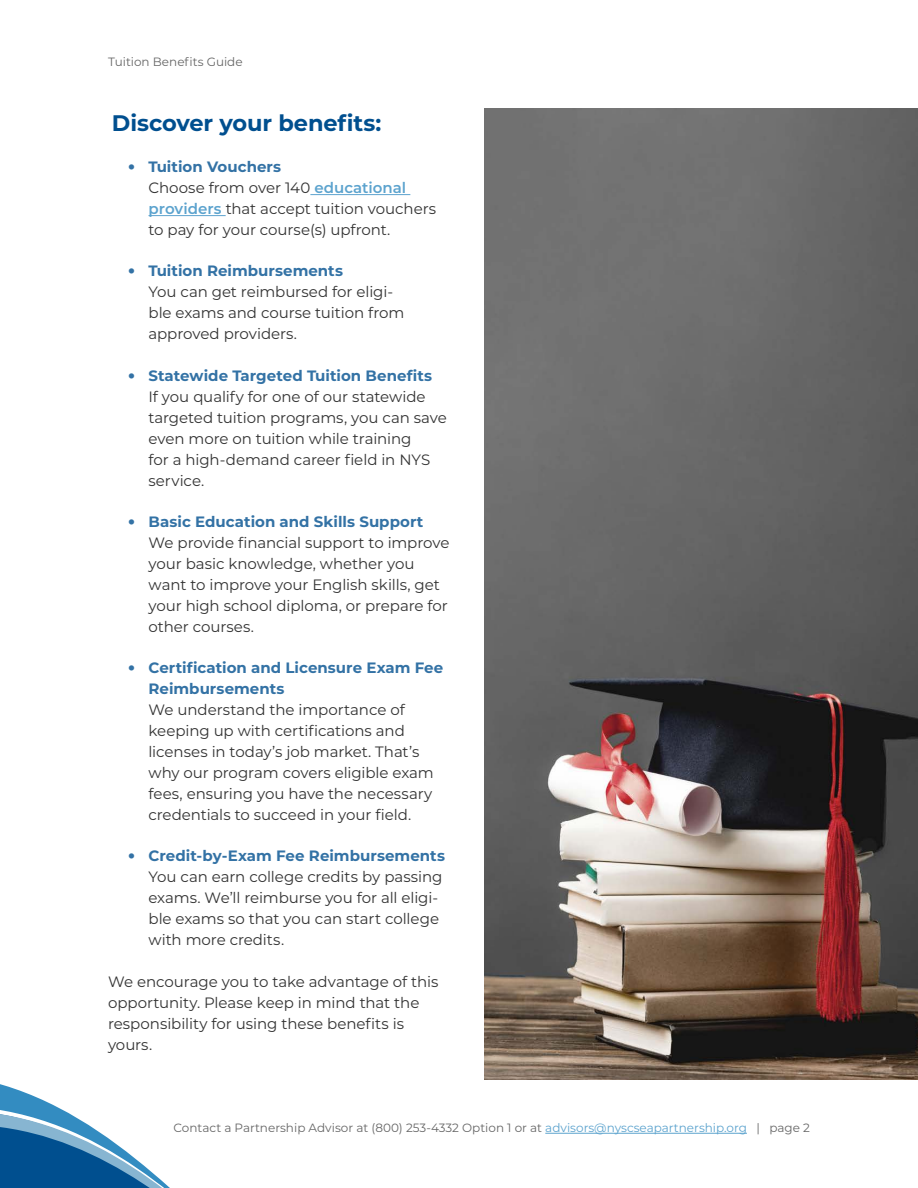
<style>
.page{position:relative;width:918px;height:1188px;background:#fff}
.page>*{position:absolute;margin:0;border:0;box-sizing:border-box;transform-origin:0 0}
.Body{font:700 22.5px "Montserrat";letter-spacing:-.005em;color:#004f8f}
.Body-2{font:15px/21px "Montserrat";letter-spacing:-.005em;color:#333}
.t1{font:12px "Montserrat";color:#666}
.s1{font-weight:800;font-size:18px;color:#3372a5}
.s2{font-weight:700;color:#3372a5}
.s3{font-weight:600;color:#5ca3ce}
.s4{color:#5ca3ce}
</style>
<div class="page">
<hr style="left:545px;top:1133px;width:202px;height:1px;background:#5ca3ce">
<svg style="left:0;top:1084px;width:170px;height:104px"></svg>
<hr style="left:310px;top:194px;width:100px;height:1px;background:#5ca3ce">
<hr style="left:148px;top:215px;width:78px;height:1px;background:#5ca3ce">
<img style="left:484px;top:108px;width:434px;height:972px">
<p class="t1" style="left:108px;top:53px;width:136px">Tuition Benefits Guide</p>
<p class="Body" style="left:112px;top:107px;width:271px">Discover your benefits:</p>
<p class="Body-2" style="left:148px;top:156px;width:289px;text-indent:-20px"><span class="s1">•</span> <span class="s2">Tuition Vouchers<br></span>Choose from over 140 <span class="s3">educational providers</span> that accept tuition vouchers to pay for your course(s) upfront.</p>
<p class="Body-2" style="left:148px;top:260px;width:257px;text-indent:-20px"><span class="s1">•</span> <span class="s2">Tuition Reimbursements<br></span>You can get reimbursed for eligi&shy;ble exams and course tuition from approved providers.</p>
<p class="Body-2" style="left:148px;top:364px;width:300px;text-indent:-20px"><span class="s1">•</span> <span class="s2">Statewide Targeted Tuition Benefits<br></span>If you qualify for one of our statewide targeted tuition programs, you can save even more on tuition while training<br>for a high-demand career field in NYS service.</p>
<p class="Body-2" style="left:148px;top:511px;width:302px;text-indent:-20px"><span class="s1">•</span> <span class="s2">Basic Education and Skills Support </span>We provide financial support to improve your basic knowledge, whether you want to improve your English skills, get your high school diploma, or prepare for other courses.</p>
<p class="Body-2" style="left:148px;top:657px;width:296px;text-indent:-20px"><span class="s1">•</span> <span class="s2">Certification and Licensure Exam Fee Reimbursements<br></span>We understand the importance of keeping up with certifications and licenses in today’s job market. That’s why our program covers eligible exam fees, ensuring you have the necessary credentials to succeed in your field.</p>
<p class="Body-2" style="left:148px;top:845px;width:298px;text-indent:-20px"><span class="s1">•</span> <span class="s2">Credit-by-Exam Fee Reimbursements </span>You can earn college credits by passing exams. We’ll reimburse you for all eligi&shy;ble exams so that you can start college with more credits.</p>
<p class="Body-2" style="left:108px;top:970px;width:332px">We encourage you to take advantage of this opportunity. Please keep in mind that the responsibility for using these benefits is yours.</p>
<p class="t1" style="left:174px;top:1120px;width:638px">Contact a Partnership Advisor at (800) 253-4332 Option 1 or at <span class="s4">advisors@nyscseapartnership.org</span> | page 2</p>
</div>
